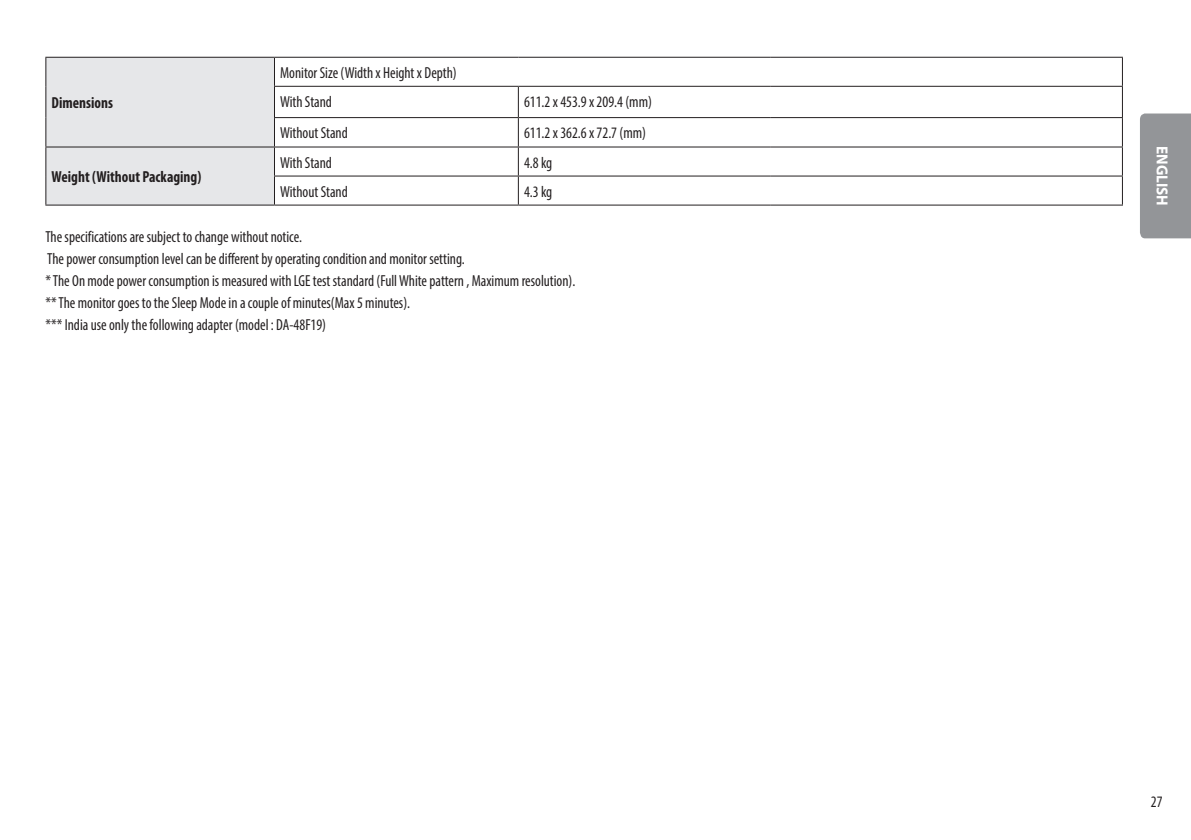
<style>
.page{position:relative;width:1191px;height:840px;background:#fff}
.page>*{position:absolute;margin:0;border:0;box-sizing:border-box;transform-origin:0 0}
.Body{font:condensed 16px "Myriad Pro";color:#231f20;scale:.95 1}
.Body_Bold{font:700 condensed 16px "Myriad Pro";color:#231f20;scale:.95 1}
.t1{font:700 16px "Myriad Pro";color:#fff;scale:.95 1}
</style>
<div class="page">
<div style="left:1140px;top:113px;width:51px;height:125px;background:#939598"></div>
<svg style="left:1122px;top:58px;width:1px;height:28px"></svg>
<hr style="left:1122px;top:87px;width:1px;height:30px;background:#231f20">
<svg style="left:1122px;top:118px;width:1px;height:86px"></svg>
<hr style="left:274px;top:86px;width:244px;height:1px;background:#231f20">
<hr style="left:518px;top:87px;width:1px;height:30px;background:#231f20">
<hr style="left:274px;top:117px;width:244px;height:1px;background:#231f20">
<hr style="left:274px;top:146px;width:244px;height:1px;background:#231f20">
<hr style="left:274px;top:175px;width:244px;height:1px;background:#231f20">
<svg style="left:518px;top:118px;width:1px;height:86px"></svg>
<hr style="left:274px;top:204px;width:244px;height:1px;background:#231f20">
<div style="left:45px;top:58px;width:230px;height:147px;background:#e6e7e9"></div>
<hr style="left:45px;top:57px;width:229px;height:1px;background:#231f20">
<hr style="left:274px;top:57px;width:244px;height:1px;background:#231f20">
<hr style="left:518px;top:57px;width:252px;height:1px;background:#231f20">
<hr style="left:770px;top:57px;width:353px;height:1px;background:#231f20">
<hr style="left:518px;top:86px;width:252px;height:1px;background:#231f20">
<hr style="left:770px;top:86px;width:353px;height:1px;background:#231f20">
<hr style="left:518px;top:117px;width:252px;height:1px;background:#231f20">
<hr style="left:770px;top:117px;width:353px;height:1px;background:#231f20">
<hr style="left:45px;top:146px;width:229px;height:1px;background:#231f20">
<hr style="left:518px;top:146px;width:252px;height:1px;background:#231f20">
<hr style="left:770px;top:146px;width:353px;height:1px;background:#231f20">
<hr style="left:518px;top:175px;width:252px;height:1px;background:#231f20">
<hr style="left:770px;top:175px;width:353px;height:1px;background:#231f20">
<hr style="left:518px;top:204px;width:252px;height:1px;background:#231f20">
<hr style="left:770px;top:204px;width:353px;height:1px;background:#231f20">
<p class="Body_Bold" style="left:52px;top:93px;width:66px">Dimensions</p>
<p class="Body" style="left:280px;top:63px;width:187px">Monitor Size (Width x Height x Depth)</p>
<p class="Body" style="left:280px;top:92px;width:56px">With Stand</p>
<p class="Body" style="left:524px;top:92px;width:136px">611.2 x 453.9 x 209.4 (mm)</p>
<p class="Body" style="left:280px;top:123px;width:73px">Without Stand</p>
<p class="Body" style="left:524px;top:123px;width:130px">611.2 x 362.6 x 72.7 (mm)</p>
<p class="Body" style="left:280px;top:152px;width:56px">With Stand</p>
<p class="Body" style="left:524px;top:152px;width:31px">4.8 kg</p>
<p class="Body" style="left:280px;top:181px;width:73px">Without Stand</p>
<p class="Body" style="left:524px;top:181px;width:31px">4.3 kg</p>
<p class="Body" style="left:45px;top:226px;width:272px">The specifications are subject to change without notice.</p>
<p class="Body" style="left:47px;top:249px;width:441px">The power consumption level can be different by operating condition and monitor setting.</p>
<p class="Body" style="left:45px;top:271px;width:559px">* The On mode power consumption is measured with LGE test standard (Full White pattern , Maximum resolution).</p>
<p class="Body" style="left:45px;top:293px;width:385px">** The monitor goes to the Sleep Mode in a couple of minutes(Max 5 minutes).</p>
<p class="Body" style="left:45px;top:315px;width:297px">*** India use only the following adapter (model : DA-48F19)</p>
<p class="Body_Bold" style="left:52px;top:167px;width:159px">Weight (Without Packaging)</p>
<p class="t1" style="left:1172px;top:146px;width:64px;rotate:90deg">ENGLISH</p>
<p class="Body" style="left:1151px;top:791px;width:14px">27</p>
</div>
